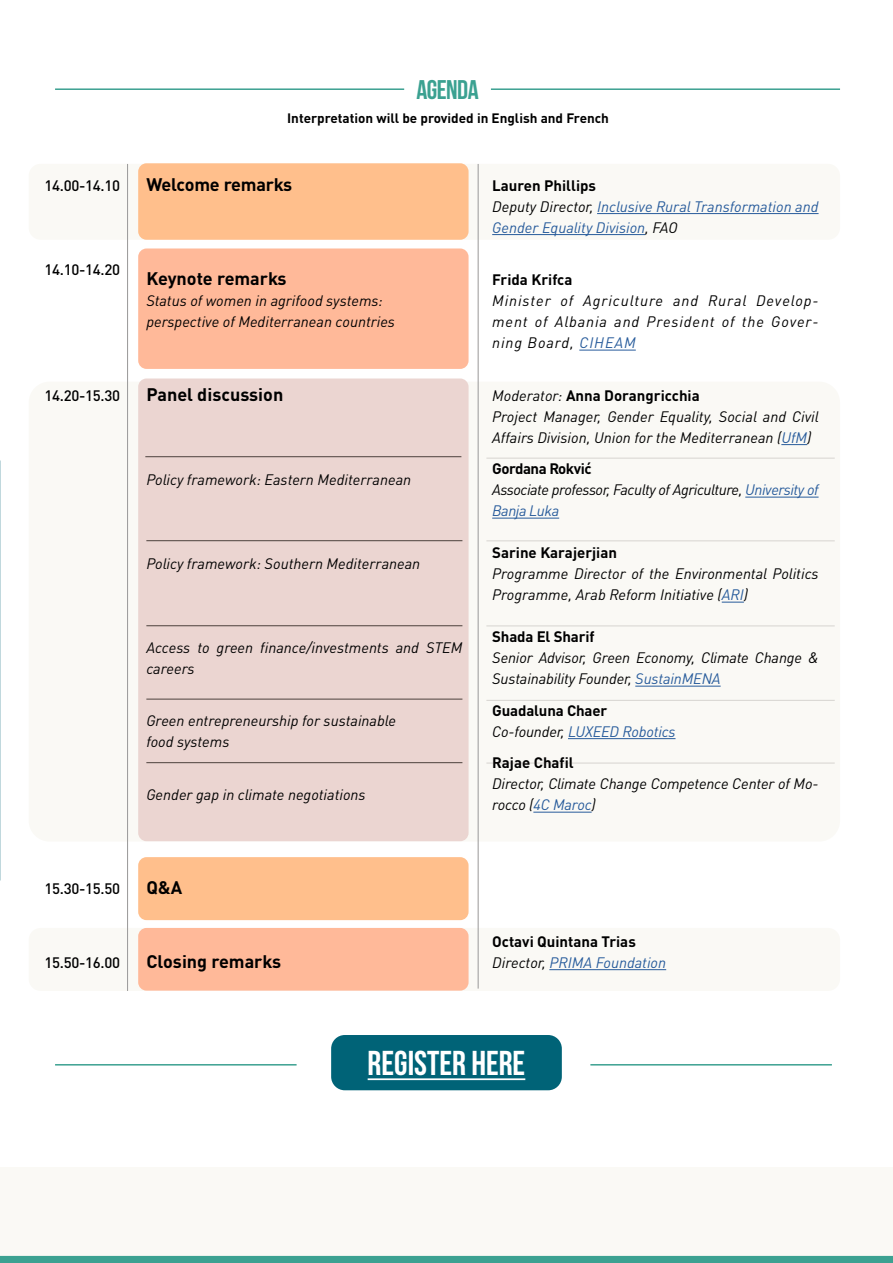
<style>
.page{position:relative;width:893px;height:1263px;background:#fff}
.page>*{position:absolute;margin:0;border:0;box-sizing:border-box;transform-origin:0 0}
.t1{font:700 34.5px "Bebas Neue";color:#fff}
.t2{font:700 27px "Bebas Neue";letter-spacing:-.02em;color:#3ba191}
.t3{font:700 18px "DIN Pro";color:#000}
.t4{font:italic 15px/21px "DIN Pro";color:#000}
.t5{font:700 15px/21px "DIN Pro";color:#000}
.t6{font:italic 15px/21px "DIN Pro";color:#275b9b}
.t7{font:italic 15px/21px "DIN Pro";letter-spacing:-.03em;color:#000}
.t8{font:500 15px "DIN Pro";letter-spacing:-.02em;color:#000}
.t9{font:700 13.5px "DIN Pro";color:#000}
.s1{font-weight:700;font-style:normal;color:#000}
.s2{color:#000}
.s3{color:#275b9b}
.s4{font-weight:700;font-style:normal}
.s5{font-weight:400;font-style:italic}
.s6{font-weight:400;font-style:italic;color:#275b9b}
</style>
<div class="page">
<div style="left:29px;top:382px;width:811px;height:460px;background:#faf9f5;border-radius:21px"></div>
<svg style="left:0;top:1255px;width:893px;height:1px"></svg>
<hr style="left:55px;top:1064px;width:242px;height:1px;background:#3ca191">
<hr style="left:590px;top:1064px;width:242px;height:1px;background:#3ca191">
<div style="left:29px;top:164px;width:811px;height:76px;background:#faf9f5;border-radius:12px"></div>
<div style="left:29px;top:928px;width:811px;height:63px;background:#faf9f5;border-radius:12px"></div>
<div style="left:138px;top:163px;width:331px;height:77px;background:#ffbf8c;border-radius:8px"></div>
<div style="left:138px;top:857px;width:331px;height:63px;background:#ffbf8c;border-radius:8px"></div>
<div style="left:138px;top:248px;width:331px;height:121px;background:#ffb999;border-radius:8px"></div>
<div style="left:138px;top:928px;width:331px;height:62px;background:#ffb999;border-radius:8px"></div>
<div style="left:138px;top:378px;width:331px;height:463px;background:#ebd5d1;border-radius:8px"></div>
<hr style="left:597px;top:213px;width:222px;height:1px;background:#275b9b">
<hr style="left:492px;top:234px;width:153px;height:1px;background:#275b9b">
<hr style="left:579px;top:350px;width:57px;height:1px;background:#275b9b">
<svg style="left:781px;top:444px;width:26px;height:1px"></svg>
<hr style="left:745px;top:497px;width:74px;height:1px;background:#275b9b">
<hr style="left:492px;top:518px;width:67px;height:1px;background:#275b9b">
<svg style="left:722px;top:602px;width:22px;height:1px"></svg>
<hr style="left:635px;top:686px;width:86px;height:1px;background:#275b9b">
<hr style="left:568px;top:738px;width:107px;height:1px;background:#275b9b">
<hr style="left:533px;top:812px;width:59px;height:1px;background:#275b9b">
<hr style="left:549px;top:969px;width:117px;height:1px;background:#275b9b">
<hr style="left:127px;top:164px;width:1px;height:827px;background:#999898">
<hr style="left:478px;top:164px;width:1px;height:824px;background:#999898">
<hr style="left:55px;top:88px;width:349px;height:2px;background:#3ca191">
<hr style="left:491px;top:88px;width:349px;height:2px;background:#3ca191">
<hr style="left:146px;top:540px;width:316px;height:1px;background:#4c413c">
<hr style="left:146px;top:625px;width:316px;height:1px;background:#4c413c">
<hr style="left:146px;top:699px;width:316px;height:1px;background:#4c413c">
<hr style="left:146px;top:762px;width:316px;height:1px;background:#4c413c">
<hr style="left:145px;top:456px;width:316px;height:1px;background:#4c413c">
<hr style="left:486px;top:458px;width:349px;height:1px;background:#4c413c">
<hr style="left:486px;top:541px;width:349px;height:1px;background:#4c413c">
<hr style="left:486px;top:626px;width:349px;height:1px;background:#4c413c">
<hr style="left:486px;top:700px;width:349px;height:1px;background:#4c413c">
<hr style="left:486px;top:763px;width:349px;height:1px;background:#4c413c">
<div style="left:331px;top:1035px;width:231px;height:55px;background:#006377;border-radius:14px"></div>
<hr style="left:368px;top:1078px;width:157px;height:2px;background:#fff">
<img style="left:0;top:458px;width:1px;height:423px">
<div style="left:0;top:1256px;width:893px;height:7px;background:#3ca191"></div>
<p class="t8" style="left:44px;top:173px;width:77px">14.00-14.10</p>
<p class="t8" style="left:44px;top:257px;width:77px">14.10-14.20</p>
<p class="t8" style="left:44px;top:383px;width:77px">14.20-15.30</p>
<h2 class="t2" style="left:416px;top:75px;width:64px">AGENDA</h2>
<p class="t9" style="left:287px;top:107px;width:323px">Interpretation will be provided in English and French</p>
<p class="t3" style="left:146px;top:169px;width:147px">Welcome remarks</p>
<p class="t3" style="left:146px;top:263px;width:142px">Keynote remarks</p>
<p class="t4" style="left:146px;top:289px;width:250px">Status of women in agrifood systems: perspective of Mediterranean countries</p>
<p class="t3" style="left:146px;top:379px;width:138px">Panel discussion</p>
<p class="t4" style="left:146px;top:467px;width:266px">Policy framework: Eastern Mediterranean</p>
<p class="t4" style="left:146px;top:551px;width:275px">Policy framework: Southern Mediterranean</p>
<p class="t4" style="left:146px;top:635px;width:318px">Access to green finance/investments and STEM careers</p>
<p class="t4" style="left:146px;top:709px;width:251px">Green entrepreneurship for sustainable food systems</p>
<p class="t4" style="left:146px;top:782px;width:221px">Gender gap in climate negotiations</p>
<p class="t6" style="left:492px;top:173px;width:328px"><span class="s1">Lauren Phillips<br></span><span class="s2">Deputy Director,</span> Inclusive Rural Transformation and<br>Gender Equality Division<span class="s2">, FAO</span></p>
<p class="t5" style="left:492px;top:267px;width:82px">Frida Krifca</p>
<p class="t4" style="left:492px;top:289px;width:328px;text-align:justify">Minister of Agriculture and Rural Develop&shy;ment of Albania and President of the Gover&shy;ning Board, <span class="s3">CIHEAM</span></p>
<p class="t4" style="left:492px;top:383px;width:328px">Moderator: <span class="s4">Anna Dorangricchia<br></span>Project Manager, Gender Equality, Social and Civil<br>Affairs Division, Union for the Mediterranean (<span class="s3">UfM</span>)</p>
<p class="t7" style="left:492px;top:457px;width:328px"><span class="s4">Gordana Rokvić<br></span>Associate professor, Faculty of Agriculture, <span class="s3">University of<br>Banja Luka</span></p>
<p class="t5" style="left:492px;top:540px;width:126px">Sarine Karajerjian</p>
<p class="t4" style="left:492px;top:562px;width:328px">Programme Director of the Environmental Politics<br>Programme, Arab Reform Initiative (<span class="s3">ARI</span>)</p>
<p class="t5" style="left:492px;top:624px;width:104px">Shada El Sharif</p>
<p class="t4" style="left:492px;top:646px;width:328px">Senior Advisor, Green Economy, Climate Change &amp;<br>Sustainability Founder, <span class="s3">SustainMENA</span></p>
<p class="t5" style="left:492px;top:698px;width:185px">Guadaluna Chaer<br><span class="s5">Co-founder,</span> <span class="s6">LUXEED Robotics</span></p>
<p class="t5" style="left:492px;top:750px;width:83px">Rajae Chafil</p>
<p class="t4" style="left:492px;top:772px;width:328px">Director, Climate Change Competence Center of Mo&shy;rocco (<span class="s3">4C Maroc</span>)</p>
<p class="t8" style="left:44px;top:876px;width:77px">15.30-15.50</p>
<p class="t8" style="left:44px;top:950px;width:77px">15.50-16.00</p>
<p class="t3" style="left:146px;top:872px;width:38px">Q&amp;A</p>
<p class="t3" style="left:146px;top:946px;width:136px">Closing remarks</p>
<p class="t5" style="left:492px;top:929px;width:175px">Octavi Quintana Trias<br><span class="s5">Director,</span> <span class="s6">PRIMA Foundation</span></p>
<h1 class="t1" style="left:368px;top:1044px;width:159px">REGISTER HERE</h1>
</div>
